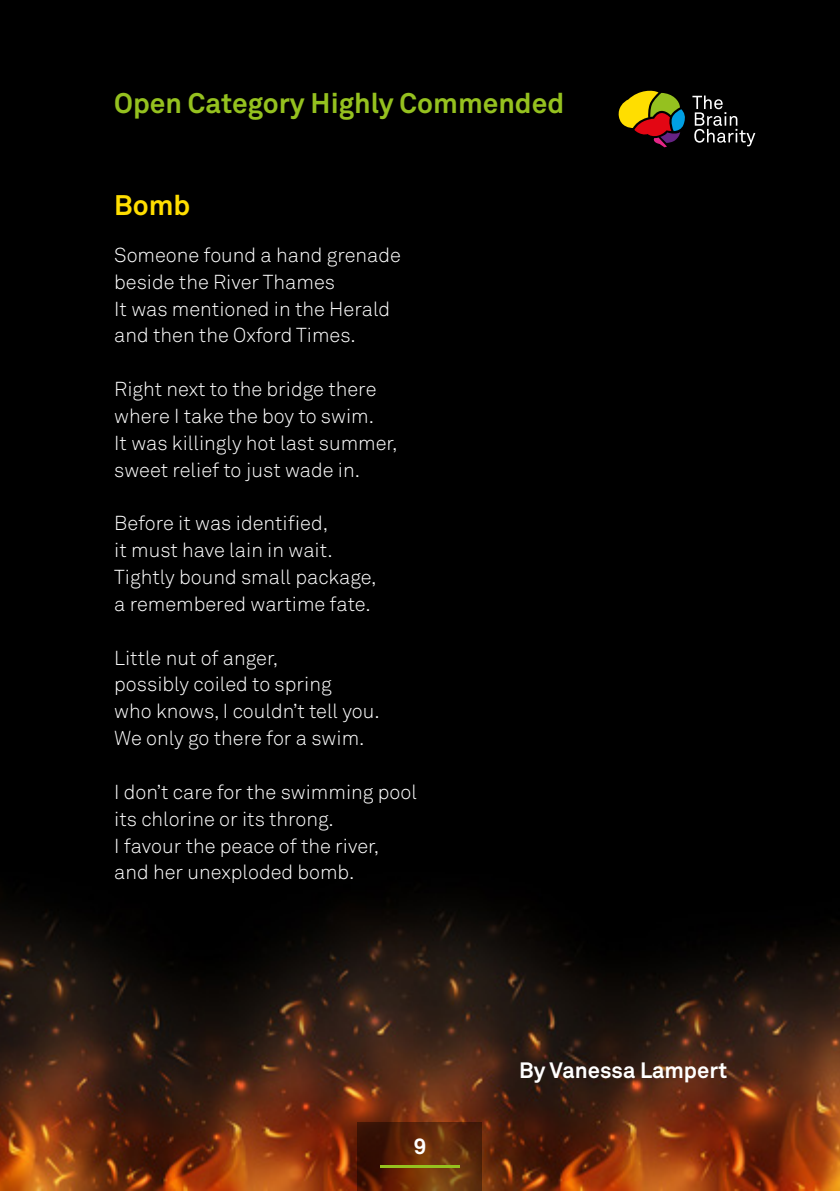
<style>
.page{position:relative;width:840px;height:1191px;background:#fff}
.page>*{position:absolute;margin:0;border:0;box-sizing:border-box;transform-origin:0 0}
.t1{font:700 28px "Akkurat";color:#95c11f}
.Poem_Title{font:700 28px "Akkurat";color:#ffde00}
.Poet_Name{font:700 22px "Akkurat";color:#fff}
.Poem_Body{font:300 20px "Akkurat";color:#fff}
</style>
<div class="page">
<img style="left:0;top:0;width:839px;height:1191px">
<svg style="left:357px;top:1123px;width:125px;height:68px"></svg>
<svg style="left:617px;top:89px;width:69px;height:58px"></svg>
<svg style="left:692px;top:95px;width:63px;height:51px"></svg>
<hr style="left:380px;top:1165px;width:79px;height:3px;background:#95c11f">
<h1 class="t1" style="left:114px;top:86px;width:451px">Open Category Highly Commended</h1>
<p class="Poem_Title" style="left:114px;top:188px;width:78px">Bomb</p>
<p class="Poem_Body" style="left:114px;top:242px;width:288px">Someone found a hand grenade</p>
<p class="Poem_Body" style="left:114px;top:269px;width:222px">beside the River Thames</p>
<p class="Poem_Body" style="left:114px;top:296px;width:277px">It was mentioned in the Herald</p>
<p class="Poem_Body" style="left:114px;top:323px;width:243px">and then the Oxford Times.</p>
<p class="Poem_Body" style="left:114px;top:376px;width:263px">Right next to the bridge there</p>
<p class="Poem_Body" style="left:114px;top:403px;width:261px">where I take the boy to swim.</p>
<p class="Poem_Body" style="left:114px;top:430px;width:285px">It was killingly hot last summer,</p>
<p class="Poem_Body" style="left:114px;top:457px;width:247px">sweet relief to just wade in.</p>
<p class="Poem_Body" style="left:114px;top:511px;width:215px">Before it was identified,</p>
<p class="Poem_Body" style="left:114px;top:537px;width:220px">it must have lain in wait.</p>
<p class="Poem_Body" style="left:114px;top:564px;width:264px">Tightly bound small package,</p>
<p class="Poem_Body" style="left:114px;top:591px;width:258px">a remembered wartime fate.</p>
<p class="Poem_Body" style="left:114px;top:645px;width:165px">Little nut of anger,</p>
<p class="Poem_Body" style="left:114px;top:672px;width:219px">possibly coiled to spring</p>
<p class="Poem_Body" style="left:114px;top:698px;width:267px">who knows, I couldn’t tell you.</p>
<p class="Poem_Body" style="left:114px;top:725px;width:251px">We only go there for a swim.</p>
<p class="Poem_Body" style="left:114px;top:779px;width:304px">I don’t care for the swimming pool</p>
<p class="Poem_Body" style="left:114px;top:806px;width:221px">its chlorine or its throng.</p>
<p class="Poem_Body" style="left:114px;top:833px;width:266px">I favour the peace of the river,</p>
<p class="Poem_Body" style="left:114px;top:859px;width:241px">and her unexploded bomb.</p>
<p class="Poet_Name" style="left:413px;top:1132px;width:14px">9</p>
<p class="Poet_Name" style="left:519px;top:1056px;width:209px">By Vanessa Lampert</p>
</div>
